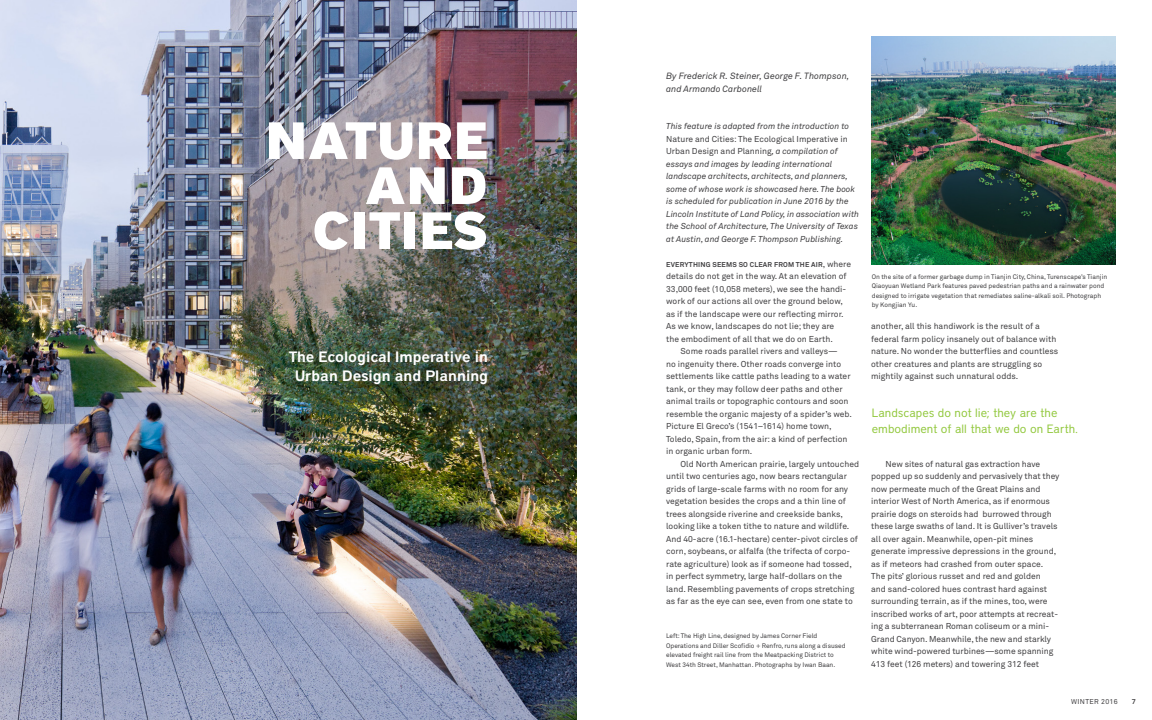
<style>
.page{position:relative;width:1152px;height:720px;background:#fff}
.page>*{position:absolute;margin:0;border:0;box-sizing:border-box;transform-origin:0 0}
.t1{font:900 52.1px/45px "District";color:#fff;text-align:right}
.t2{font:600 15px/19px "District";color:#fff;text-align:center}
.t3{font:12px/16px "District";color:#92c83e}
.t4{font:italic 9px/13px "Akkurat Pro";color:#414042}
.t5{font:8.5px/12.5px "Akkurat Pro";color:#414042}
.t6{font:italic 8.5px/12.5px "Akkurat Pro";color:#414042}
.t7{font:700 7px "Akkurat Pro";letter-spacing:.025em;color:#414042}
.t8{font:7px "Akkurat Pro";letter-spacing:.05em;color:#414042}
.t9{font:6.5px/9.5px "Akkurat Pro";letter-spacing:-.005em;color:#414042}
.s1{font-style:normal}
.s2{font-weight:400;font-size:8.5px}
</style>
<div class="page">
<img style="left:0;top:0;width:576px;height:720px">
<img style="left:872px;top:36px;width:244px;height:229px">
<h1 class="t1" style="left:265px;top:117px;width:224px">NATURE<br>AND<br>CITIES</h1>
<h2 class="t2" style="left:289px;top:347px;width:201px">The Ecological Imperative in<br>Urban Design and Planning</h2>
<p class="t4" style="left:666px;top:69px;width:185px">By Frederick R. Steiner, George F. Thompson, and Armando Carbonell</p>
<p class="t6" style="left:666px;top:120px;width:185px">This feature is adapted from the introduction to</p>
<p class="t6" style="left:666px;top:133px;width:194px"><span class="s1">Nature and Cities: The Ecological Imperative in Urban Design and Planning</span>, a compilation of essays and images by leading international landscape architects, architects, and planners, some of whose work is showcased here. The book is scheduled for publication in June 2016 by the Lincoln Institute of Land Policy, in association with the School of Architecture, The University of Texas at Austin, and George F. Thompson Publishing.</p>
<p class="t7" style="left:666px;top:260px;width:186px">EVERYTHING SEEMS SO CLEAR FROM THE AIR<span class="s2">, where</span></p>
<p class="t5" style="left:666px;top:270px;width:182px">details do not get in the way. At an elevation of 33,000 feet (10,058 meters), we see the handi&shy;work of our actions all over the ground below, as if the landscape were our reflecting mirror.<br>As we know, landscapes do not lie; they are the embodiment of all that we do on Earth.</p>
<p class="t5" style="left:666px;top:345px;width:187px;text-indent:14px">Some roads parallel rivers and valleys—<br>no ingenuity there. Other roads converge into settlements like cattle paths leading to a water tank, or they may follow deer paths and other animal trails or topographic contours and soon resemble the organic majesty of a spider’s web.<br>Picture El Greco’s (1541–1614) home town, Toledo, Spain, from the air: a kind of perfection in organic urban form.</p>
<p class="t5" style="left:666px;top:458px;width:194px;text-indent:14px">Old North American prairie, largely untouched until two centuries ago, now bears rectangular grids of large-scale farms with no room for any vegetation besides the crops and a thin line of trees alongside riverine and creekside banks, looking like a token tithe to nature and wildlife.<br>And 40-acre (16.1-hectare) center-pivot circles of corn, soybeans, or alfalfa (the trifecta of corpo&shy;rate agriculture) look as if someone had tossed, in perfect symmetry, large half-dollars on the land. Resembling pavements of crops stretching as far as the eye can see, even from one state to</p>
<p class="t9" style="left:666px;top:631px;width:181px">Left: The High Line, designed by James Corner Field Operations and Diller Scofidio + Renfro, runs along a disused elevated freight rail line from the Meatpacking District to West 34th Street, Manhattan. Photographs by Iwan Baan.</p>
<p class="t9" style="left:872px;top:272px;width:237px">On the site of a former garbage dump in Tianjin City, China, Turenscape’s Tianjin Qiaoyuan Wetland Park features paved pedestrian paths and a rainwater pond designed to irrigate vegetation that remediates saline-alkali soil. Photograph by Kongjian Yu.</p>
<p class="t5" style="left:871px;top:320px;width:189px">another, all this handiwork is the result of a federal farm policy insanely out of balance with nature. No wonder the butterflies and countless other creatures and plants are struggling so mightily against such unnatural odds.</p>
<h3 class="t3" style="left:872px;top:405px;width:208px">Landscapes do not lie; they are the embodiment of all that we do on Earth.</h3>
<p class="t5" style="left:871px;top:458px;width:190px;text-indent:14px">New sites of natural gas extraction have popped up so suddenly and pervasively that they now permeate much of the Great Plains and interior West of North America, as if enormous prairie dogs on steroids had burrowed through these large swaths of land. It is Gulliver’s travels all over again. Meanwhile, open-pit mines generate impressive depressions in the ground, as if meteors had crashed from outer space.<br>The pits’ glorious russet and red and golden<br>and sand-colored hues contrast hard against surrounding terrain, as if the mines, too, were inscribed works of art, poor attempts at recreat&shy;ing a subterranean Roman coliseum or a mini-Grand Canyon. Meanwhile, the new and starkly white wind-powered turbines—some spanning 413 feet (126 meters) and towering 312 feet</p>
<p class="t8" style="left:1071px;top:698px;width:48px">WINTER 2016</p>
<p class="t7" style="left:1132px;top:697px;width:5px">7</p>
</div>
